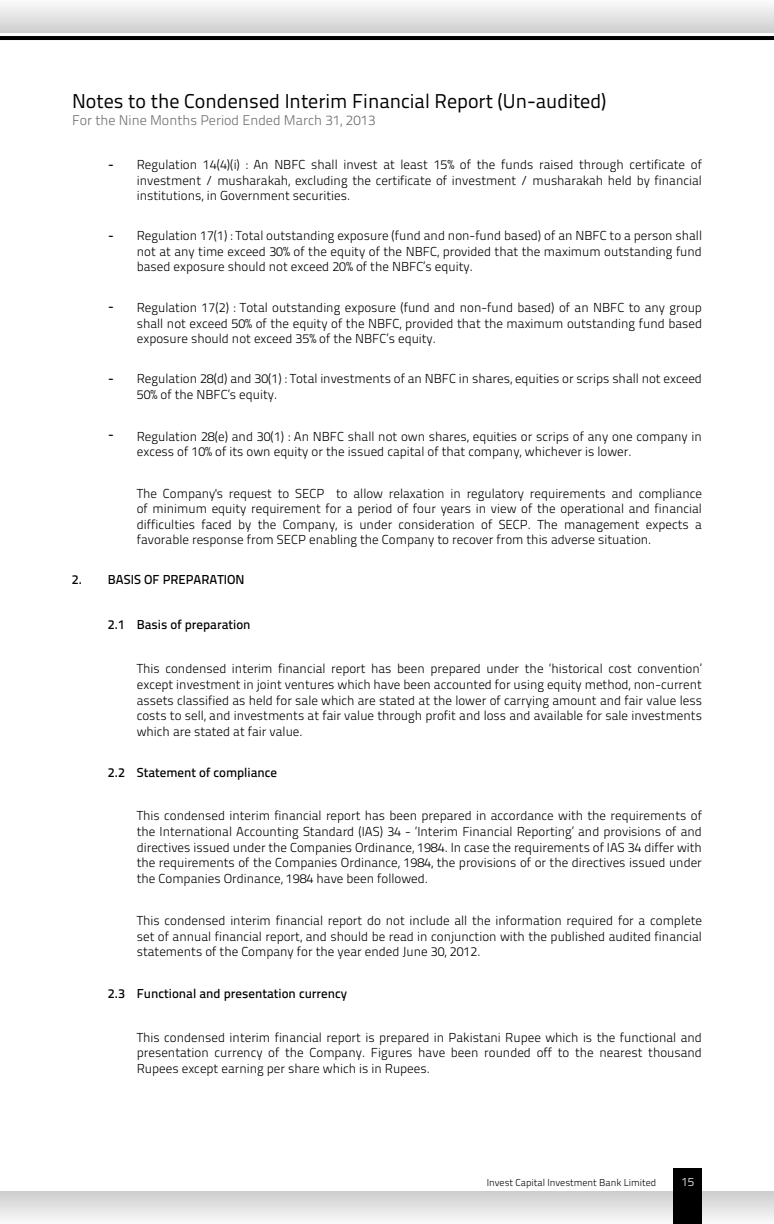
<style>
.page{position:relative;width:774px;height:1224px;background:#fff}
.page>*{position:absolute;margin:0;border:0;box-sizing:border-box;transform-origin:0 0}
.t1{font:20px "Titillium Text 25 L 400 wt";color:#000}
.t2{font:14px "Titillium Text 25 L 250 wt";color:#6d6e71}
.t3{font:13px/15.6px "Titillium Text 25 L 250 wt";color:#000;text-align:justify}
.t4{font:13px "Titillium Text 25 L 600 wt";color:#000}
.t5{font:12px "Titillium Text 25 L 250 wt";color:#fff}
.t6{font:10px "Titillium Text 25 L 250 wt";color:#000}
.s1{font-family:"Titillium Text 25 L 600 wt"}
</style>
<div class="page">
<hr style="left:0;top:36px;width:774px;height:4px;background:#000">
<div style="left:0;top:0;width:774px;height:32px;background:linear-gradient(to bottom,#fbfbfb,#d1d1d1)"></div>
<div style="left:0;top:1192px;width:774px;height:32px;background:linear-gradient(to bottom,#cecece,#f8f8f8)"></div>
<div style="left:674px;top:1169px;width:28px;height:55px;background:#000"></div>
<h1 class="t1" style="left:72px;top:86px;width:536px">Notes to the Condensed Interim Financial Report (Un-audited)</h1>
<p class="t2" style="left:72px;top:110px;width:305px">For the Nine Months Period Ended March 31, 2013</p>
<p class="t3" style="left:137px;top:156px;width:567px;text-indent:-29px"><span class="s1">-</span> Regulation 14(4)(i) : An NBFC shall invest at least 15% of the funds raised through certificate of investment / musharakah, excluding the certificate of investment / musharakah held by financial institutions, in Government securities.</p>
<p class="t3" style="left:137px;top:227px;width:567px;text-indent:-29px"><span class="s1">-</span> Regulation 17(1) : Total outstanding exposure (fund and non-fund based) of an NBFC to a person shall not at any time exceed 30% of the equity of the NBFC, provided that the maximum outstanding fund based exposure should not exceed 20% of the NBFC’s equity.</p>
<p class="t3" style="left:137px;top:299px;width:567px;text-indent:-29px"><span class="s1">-</span> Regulation 17(2) : Total outstanding exposure (fund and non-fund based) of an NBFC to any group shall not exceed 50% of the equity of the NBFC, provided that the maximum outstanding fund based exposure should not exceed 35% of the NBFC’s equity.</p>
<p class="t3" style="left:137px;top:370px;width:567px;text-indent:-29px"><span class="s1">-</span> Regulation 28(d) and 30(1) : Total investments of an NBFC in shares, equities or scrips shall not exceed<br>50% of the NBFC’s equity.</p>
<p class="t3" style="left:137px;top:428px;width:567px;text-indent:-29px"><sup>-</sup> Regulation 28(e) and 30(1) : An NBFC shall not own shares, equities or scrips of any one company in excess of 10% of its own equity or the issued capital of that company, whichever is lower.</p>
<p class="t3" style="left:137px;top:485px;width:567px">The Company's request to SECP to allow relaxation in regulatory requirements and compliance of minimum equity requirement for a period of four years in view of the operational and financial difficulties faced by the Company, is under consideration of SECP. The management expects a favorable response from SECP enabling the Company to recover from this adverse situation.</p>
<p class="t4" style="left:72px;top:570px;width:174px">2. BASIS OF PREPARATION</p>
<p class="t4" style="left:108px;top:615px;width:144px">2.1 Basis of preparation</p>
<p class="t3" style="left:137px;top:660px;width:567px">This condensed interim financial report has been prepared under the ‘historical cost convention’ except investment in joint ventures which have been accounted for using equity method, non-current assets classified as held for sale which are stated at the lower of carrying amount and fair value less costs to sell, and investments at fair value through profit and loss and available for sale investments which are stated at fair value.</p>
<p class="t4" style="left:108px;top:763px;width:171px">2.2 Statement of compliance</p>
<p class="t3" style="left:137px;top:807px;width:567px">This condensed interim financial report has been prepared in accordance with the requirements of the International Accounting Standard (IAS) 34 - ‘Interim Financial Reporting’ and provisions of and directives issued under the Companies Ordinance, 1984. In case the requirements of IAS 34 differ with the requirements of the Companies Ordinance, 1984, the provisions of or the directives issued under the Companies Ordinance, 1984 have been followed.</p>
<p class="t3" style="left:137px;top:912px;width:567px">This condensed interim financial report do not include all the information required for a complete set of annual financial report, and should be read in conjunction with the published audited financial statements of the Company for the year ended June 30, 2012.</p>
<p class="t4" style="left:108px;top:983px;width:241px">2.3 Functional and presentation currency</p>
<p class="t3" style="left:137px;top:1029px;width:567px">This condensed interim financial report is prepared in Pakistani Rupee which is the functional and presentation currency of the Company. Figures have been rounded off to the nearest thousand Rupees except earning per share which is in Rupees.</p>
<p class="t6" style="left:487px;top:1175px;width:171px">Invest Capital Investment Bank Limited</p>
<p class="t5" style="left:682px;top:1173px;width:14px">15</p>
</div>
